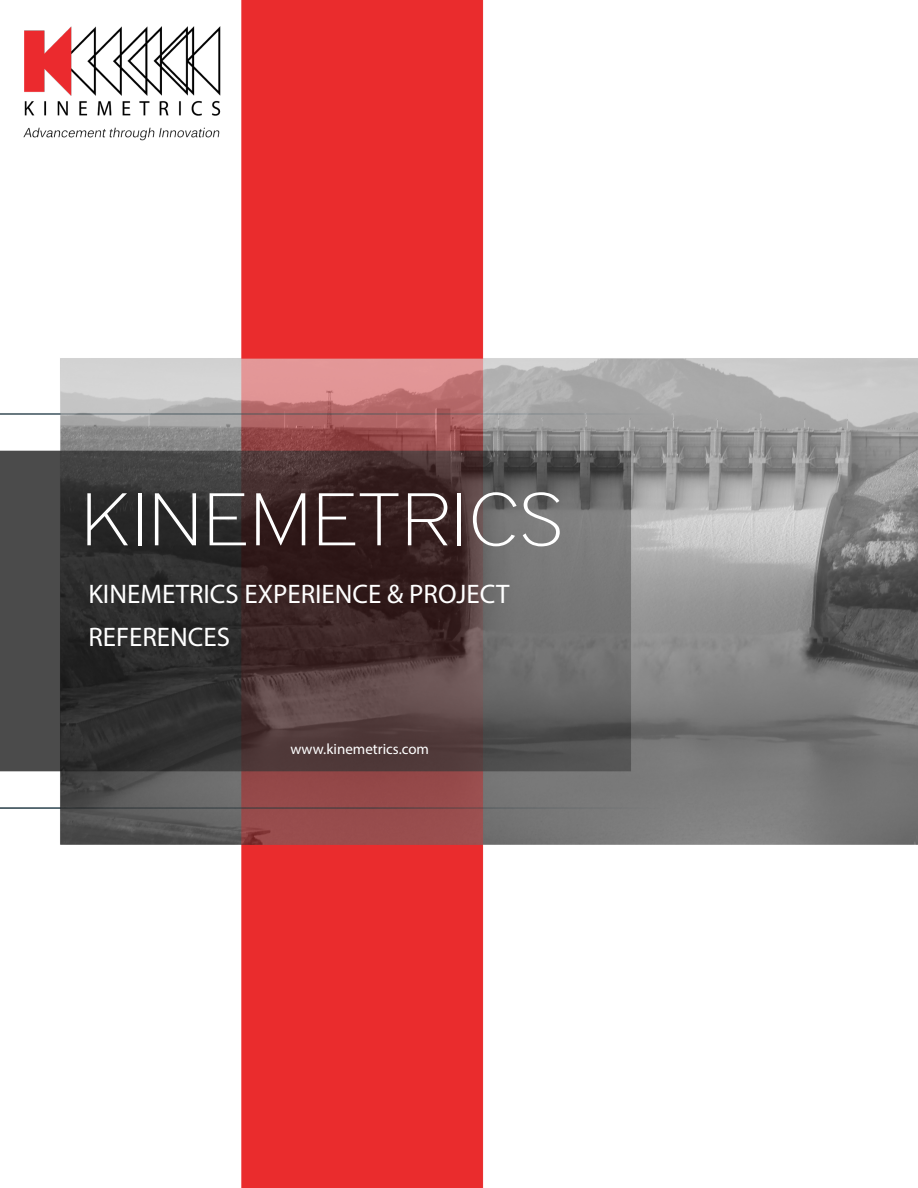
<style>
.page{position:relative;width:918px;height:1188px;background:#fff}
.page>*{position:absolute;margin:0;border:0;box-sizing:border-box;transform-origin:0 0}
.HEADERS{font:100 73.95px "District";letter-spacing:.025em;color:#fff;scale:1.11 1}
.t1{font:26.85px "Myriad Pro";color:#fff}
.t2{font:15px "Myriad Pro";color:#fff}
</style>
<div class="page">
<img style="left:0;top:0;width:918px;height:1188px">
<img style="left:15px;top:26px;width:214px;height:116px">
<p class="HEADERS" style="left:82px;top:477px;width:435px">KINEMETRICS</p>
<p class="t1" style="left:88px;top:577px;width:423px">KINEMETRICS EXPERIENCE &amp; PROJECT</p>
<p class="t1" style="left:88px;top:620px;width:143px">REFERENCES</p>
<p class="t2" style="left:290px;top:740px;width:140px">www.kinemetrics.com</p>
</div>
